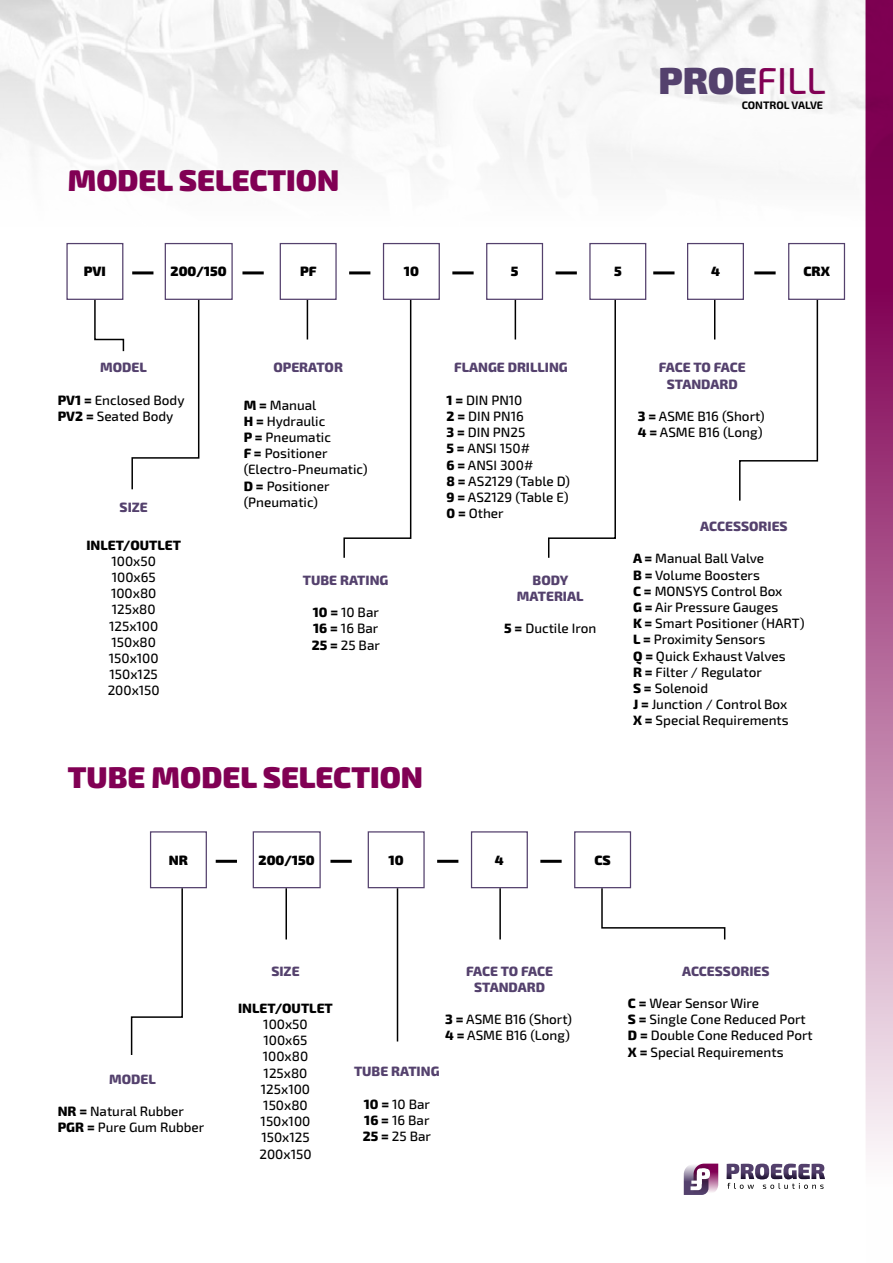
<style>
.page{position:relative;width:893px;height:1263px;background:#fff}
.page>*{position:absolute;margin:0;border:0;box-sizing:border-box;transform-origin:0 0}
.t1{font:900 37.5px "Exo 2";color:#54416d}
.t2{font:900 30px "Exo 2";color:#810054}
.t3{font:500 13.5px/16.2px "Exo 2";color:#000}
.t4{font:800 13.5px/16.2px "Exo 2";color:#54416d;text-align:center}
.t5{font:900 13.5px "Exo 2";color:#000}
.t6{font:800 13.5px "Exo 2";color:#000}
.t7{font:700 10.8px "Exo 2";color:#000}
.s1{font-weight:500;color:#810054}
.s2{font-weight:800}
</style>
<div class="page">
<img style="left:0;top:0;width:865px;height:861px">
<div style="left:66px;top:243px;width:57px;height:57px;border:1px solid #54416d"></div>
<div style="left:165px;top:243px;width:68px;height:57px;border:1px solid #54416d"></div>
<div style="left:280px;top:243px;width:57px;height:57px;border:1px solid #54416d"></div>
<div style="left:383px;top:243px;width:57px;height:57px;border:1px solid #54416d"></div>
<div style="left:486px;top:243px;width:57px;height:57px;border:1px solid #54416d"></div>
<div style="left:589px;top:243px;width:57px;height:57px;border:1px solid #54416d"></div>
<svg style="left:93px;top:298px;width:32px;height:55px"></svg>
<hr style="left:132px;top:271px;width:21px;height:3px;background:#000">
<hr style="left:242px;top:271px;width:22px;height:3px;background:#000">
<hr style="left:349px;top:271px;width:21px;height:3px;background:#000">
<hr style="left:452px;top:271px;width:22px;height:3px;background:#000">
<hr style="left:556px;top:271px;width:21px;height:3px;background:#000">
<div style="left:687px;top:243px;width:57px;height:57px;border:1px solid #54416d"></div>
<hr style="left:714px;top:300px;width:1px;height:39px;background:#000">
<hr style="left:653px;top:271px;width:21px;height:3px;background:#000">
<div style="left:788px;top:243px;width:57px;height:57px;border:1px solid #54416d"></div>
<hr style="left:754px;top:271px;width:22px;height:3px;background:#000">
<hr style="left:307px;top:300px;width:1px;height:39px;background:#000">
<svg style="left:131px;top:298px;width:69px;height:193px"></svg>
<svg style="left:343px;top:298px;width:69px;height:261px"></svg>
<hr style="left:515px;top:300px;width:1px;height:39px;background:#000">
<svg style="left:547px;top:298px;width:70px;height:261px"></svg>
<svg style="left:738px;top:298px;width:81px;height:204px"></svg>
<div style="left:150px;top:831px;width:57px;height:57px;border:1px solid #54416d"></div>
<div style="left:253px;top:831px;width:68px;height:57px;border:1px solid #54416d"></div>
<div style="left:368px;top:831px;width:57px;height:57px;border:1px solid #54416d"></div>
<div style="left:471px;top:831px;width:57px;height:57px;border:1px solid #54416d"></div>
<div style="left:574px;top:831px;width:57px;height:57px;border:1px solid #54416d"></div>
<svg style="left:130px;top:887px;width:54px;height:168px"></svg>
<hr style="left:216px;top:860px;width:21px;height:3px;background:#000">
<hr style="left:330px;top:860px;width:22px;height:3px;background:#000">
<hr style="left:437px;top:860px;width:21px;height:3px;background:#000">
<hr style="left:540px;top:860px;width:22px;height:3px;background:#000">
<hr style="left:285px;top:888px;width:2px;height:51px;background:#000">
<svg style="left:600px;top:887px;width:126px;height:53px"></svg>
<hr style="left:397px;top:888px;width:1px;height:153px;background:#000">
<hr style="left:499px;top:888px;width:2px;height:51px;background:#000">
<svg style="left:727px;top:1163px;width:98px;height:26px"></svg>
<svg style="left:684px;top:1163px;width:34px;height:32px"></svg>
<svg style="left:865px;top:0;width:28px;height:1155px"></svg>
<h2 class="t2" style="left:68px;top:162px;width:273px">MODEL SELECTION</h2>
<p class="t5" style="left:84px;top:263px;width:24px">PVI</p>
<p class="t5" style="left:171px;top:263px;width:58px">200/150</p>
<p class="t5" style="left:300px;top:263px;width:18px">PF</p>
<p class="t5" style="left:404px;top:263px;width:17px">10</p>
<p class="t5" style="left:511px;top:263px;width:9px">5</p>
<p class="t5" style="left:614px;top:263px;width:9px">5</p>
<h1 class="t1" style="left:658px;top:58px;width:169px">PROE<span class="s1">FILL</span></h1>
<p class="t7" style="left:742px;top:99px;width:83px">CONTROL VALVE</p>
<p class="t5" style="left:711px;top:263px;width:10px">4</p>
<p class="t5" style="left:803px;top:263px;width:28px">CRX</p>
<p class="t4" style="left:100px;top:360px;width:48px">MODEL</p>
<p class="t3" style="left:58px;top:392px;width:128px"><span class="s2">PV1 =</span> Enclosed Body<br><span class="s2">PV2 =</span> Seated Body</p>
<p class="t4" style="left:120px;top:500px;width:30px">SIZE</p>
<p class="t6" style="left:86px;top:537px;width:96px">INLET/OUTLET</p>
<p class="t3" style="left:108px;top:553px;width:54px;text-align:center">100x50<br>100x65<br>100x80<br>125x80<br>125x100<br>150x80<br>150x100<br>150x125<br>200x150</p>
<p class="t4" style="left:273px;top:360px;width:71px">OPERATOR</p>
<p class="t3" style="left:244px;top:397px;width:125px"><span class="s2">M =</span> Manual<br><span class="s2">H =</span> Hydraulic<br><span class="s2">P =</span> Pneumatic<br><span class="s2">F =</span> Positioner (Electro-Pneumatic)<br><span class="s2">D =</span> Positioner (Pneumatic)</p>
<p class="t4" style="left:303px;top:572px;width:87px">TUBE RATING</p>
<p class="t3" style="left:312px;top:605px;width:70px;text-align:justify"><span class="s2">10 =</span> 10 Bar <span class="s2">16 =</span> 16 Bar <span class="s2">25 =</span> 25 Bar</p>
<p class="t4" style="left:454px;top:360px;width:115px">FLANGE DRILLING</p>
<p class="t3" style="left:446px;top:392px;width:125px"><span class="s2">1 =</span> DIN PN10<br><span class="s2">2 =</span> DIN PN16<br><span class="s2">3 =</span> DIN PN25<br><span class="s2">5 =</span> ANSI 150#<br><span class="s2">6 =</span> ANSI 300#<br><span class="s2">8 =</span> AS2129 (Table D)<br><span class="s2">9 =</span> AS2129 (Table E)<br><span class="s2">0 =</span> Other</p>
<p class="t4" style="left:517px;top:572px;width:68px">BODY<br>MATERIAL</p>
<p class="t3" style="left:504px;top:621px;width:94px"><span class="s2">5 =</span> Ductile Iron</p>
<h2 class="t2" style="left:68px;top:759px;width:357px">TUBE MODEL SELECTION</h2>
<p class="t4" style="left:659px;top:360px;width:88px">FACE TO FACE<br>STANDARD</p>
<p class="t3" style="left:638px;top:408px;width:128px"><span class="s2">3 =</span> ASME B16 (Short)<br><span class="s2">4 =</span> ASME B16 (Long)</p>
<p class="t4" style="left:700px;top:518px;width:89px">ACCESSORIES</p>
<p class="t3" style="left:633px;top:551px;width:173px"><span class="s2">A =</span> Manual Ball Valve<br><span class="s2">B =</span> Volume Boosters<br><span class="s2">C =</span> MONSYS Control Box<br><span class="s2">G =</span> Air Pressure Gauges<br><span class="s2">K =</span> Smart Positioner (HART)<br><span class="s2">L =</span> Proximity Sensors<br><span class="s2">Q =</span> Quick Exhaust Valves<br><span class="s2">R =</span> Filter / Regulator<br><span class="s2">S =</span> Solenoid<br><span class="s2">J =</span> Junction / Control Box<br><span class="s2">X =</span> Special Requirements</p>
<p class="t5" style="left:169px;top:851px;width:21px">NR</p>
<p class="t5" style="left:259px;top:851px;width:58px">200/150</p>
<p class="t5" style="left:389px;top:851px;width:17px">10</p>
<p class="t5" style="left:495px;top:851px;width:10px">4</p>
<p class="t5" style="left:594px;top:851px;width:18px">CS</p>
<p class="t4" style="left:109px;top:1071px;width:48px">MODEL</p>
<p class="t3" style="left:58px;top:1104px;width:148px"><span class="s2">NR =</span> Natural Rubber<br><span class="s2">PGR =</span> Pure Gum Rubber</p>
<p class="t4" style="left:271px;top:963px;width:30px">SIZE</p>
<p class="t6" style="left:238px;top:1000px;width:96px">INLET/OUTLET</p>
<p class="t3" style="left:259px;top:1016px;width:54px;text-align:center">100x50<br>100x65<br>100x80<br>125x80<br>125x100<br>150x80<br>150x100<br>150x125<br>200x150</p>
<p class="t4" style="left:466px;top:963px;width:88px">FACE TO FACE<br>STANDARD</p>
<p class="t3" style="left:445px;top:1012px;width:128px"><span class="s2">3 =</span> ASME B16 (Short)<br><span class="s2">4 =</span> ASME B16 (Long)</p>
<p class="t4" style="left:354px;top:1064px;width:87px">TUBE RATING</p>
<p class="t3" style="left:363px;top:1096px;width:70px;text-align:justify"><span class="s2">10 =</span> 10 Bar <span class="s2">16 =</span> 16 Bar <span class="s2">25 =</span> 25 Bar</p>
<p class="t4" style="left:682px;top:963px;width:89px">ACCESSORIES</p>
<p class="t3" style="left:628px;top:995px;width:186px"><span class="s2">C =</span> Wear Sensor Wire<br><span class="s2">S =</span> Single Cone Reduced Port<br><span class="s2">D =</span> Double Cone Reduced Port<br><span class="s2">X =</span> Special Requirements</p>
</div>
